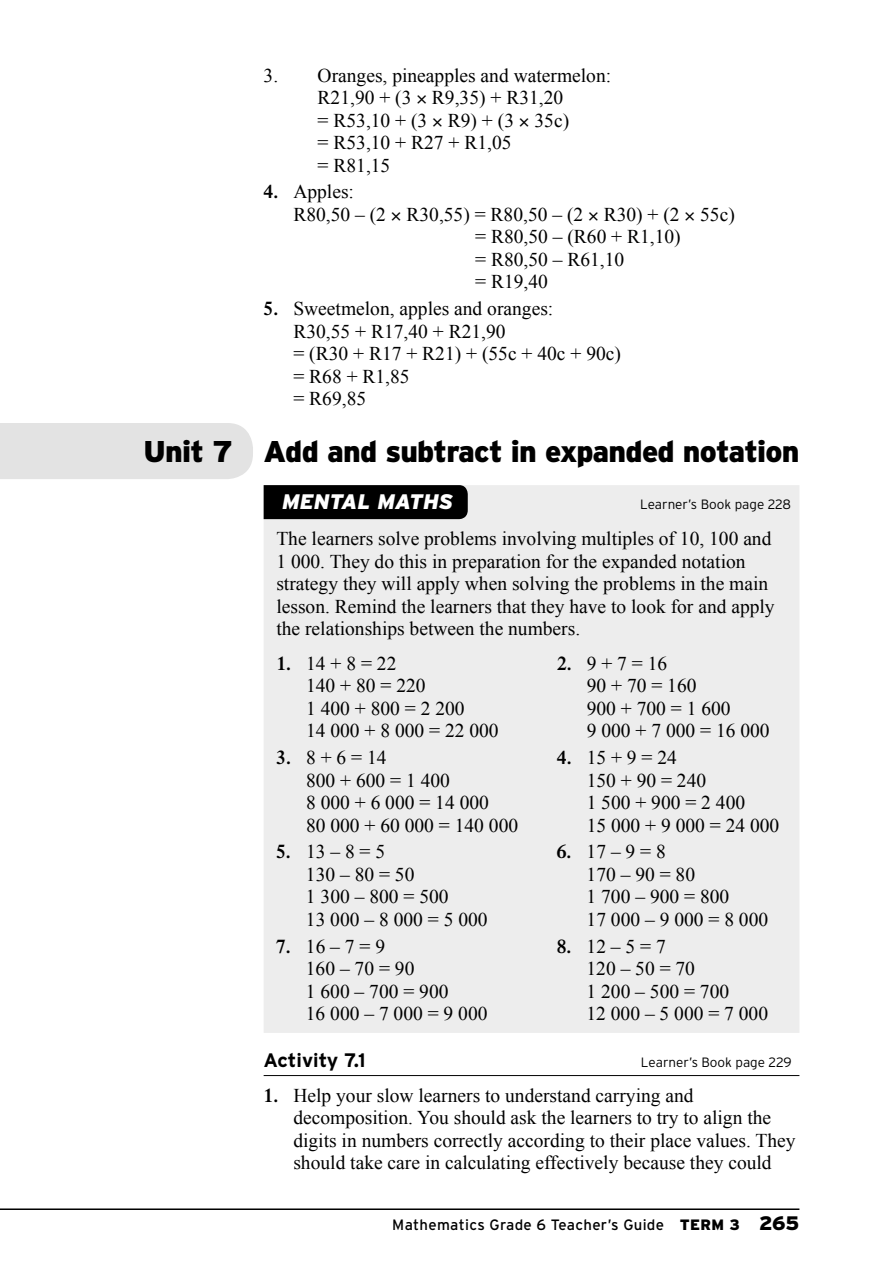
<style>
.page{position:relative;width:893px;height:1263px;background:#fff}
.page>*{position:absolute;margin:0;border:0;box-sizing:border-box;transform-origin:0 0}
.t1{font:900 30px "Interstate";letter-spacing:-.025em;color:#000}
.t2{font:italic 900 21px "Interstate";color:#fff}
.t3{font:19.5px/22.5px "Times New Roman";color:#000}
.t4{font:700 19.5px "Interstate";color:#000}
.t5{font:15px "Interstate";letter-spacing:.02em;color:#000}
.t6{font:300 13.5px "Interstate";color:#000}
.s1{font-family:"Times";font-weight:600}
.s2{font-weight:900}
.s3{font-weight:900;font-size:19.5px}
</style>
<div class="page">
<hr style="left:0;top:1208px;width:799px;height:2px;background:#000">
<hr style="left:264px;top:1075px;width:535px;height:1px;background:#000">
<div style="left:264px;top:485px;width:535px;height:548px;background:#ededed"></div>
<div style="left:264px;top:485px;width:204px;height:34px;background:#000"></div>
<div style="left:0;top:423px;width:253px;height:56px;background:#e3e3e3"></div>
<h1 class="t1" style="left:128px;top:434px;width:107px">Unit 7</h1>
<p class="t3" style="left:318px;top:63px;width:295px;text-indent:-54px">3. Oranges, pineapples and watermelon:<br>R21,90 + (3 R9,35) + R31,20<br>= R53,10 + (3 R9) + (3 35c)<br>= R53,10 + R27 + R1,05<br>= R81,15</p>
<p class="t3" style="left:264px;top:180px;width:92px"><span class="s1">4.</span> Apples:</p>
<p class="t3" style="left:293px;top:203px;width:443px">R80,50 – (2 R30,55) = R80,50 – (2 R30) + (2 55c)</p>
<p class="t3" style="left:475px;top:225px;width:207px">= R80,50 – (R60 + R1,10)</p>
<p class="t3" style="left:475px;top:248px;width:151px">= R80,50 – R61,10</p>
<p class="t3" style="left:475px;top:270px;width:74px">= R19,40</p>
<p class="t3" style="left:293px;top:297px;width:329px;text-indent:-30px"><span class="s1">5.</span> Sweetmelon, apples and oranges:<br>R30,55 + R17,40 + R21,90<br>= (R30 + R17 + R21) + (55c + 40c + 90c) = R68 + R1,85<br>= R69,85</p>
<h1 class="t1" style="left:264px;top:434px;width:537px">Add and subtract in expanded notation</h1>
<p class="t2" style="left:282px;top:490px;width:172px">MENTA L MATHS</p>
<p class="t6" style="left:640px;top:496px;width:152px">Learner’s Book page 228</p>
<p class="t3" style="left:276px;top:527px;width:500px">The learners solve problems involving multiples of 10, 100 and 1 000. They do this in preparation for the expanded notation strategy they will apply when solving the problems in the main lesson. Remind the learners that they have to look for and apply the relationships between the numbers.</p>
<p class="t3" style="left:276px;top:652px;width:122px"><span class="s1">1.</span> 14 + 8 = 22</p>
<p class="t3" style="left:557px;top:652px;width:112px"><span class="s1">2.</span> 9 + 7 = 16</p>
<p class="t3" style="left:306px;top:674px;width:121px">140 + 80 = 220</p>
<p class="t3" style="left:587px;top:674px;width:111px">90 + 70 = 160</p>
<p class="t3" style="left:306px;top:697px;width:160px">1 400 + 800 = 2 200</p>
<p class="t3" style="left:587px;top:697px;width:145px">900 + 700 = 1 600</p>
<p class="t3" style="left:306px;top:719px;width:194px">14 000 + 8 000 = 22 000</p>
<p class="t3" style="left:587px;top:719px;width:184px">9 000 + 7 000 = 16 000</p>
<p class="t3" style="left:276px;top:746px;width:112px"><span class="s1">3.</span> 8 + 6 = 14</p>
<p class="t3" style="left:557px;top:746px;width:122px"><span class="s1">4.</span> 15 + 9 = 24</p>
<p class="t3" style="left:306px;top:768px;width:145px">800 + 600 = 1 400</p>
<p class="t3" style="left:587px;top:768px;width:121px">150 + 90 = 240</p>
<p class="t3" style="left:306px;top:791px;width:184px">8 000 + 6 000 = 14 000</p>
<p class="t3" style="left:587px;top:791px;width:160px">1 500 + 900 = 2 400</p>
<p class="t3" style="left:306px;top:813px;width:214px">80 000 + 60 000 = 140 000</p>
<p class="t3" style="left:587px;top:813px;width:194px">15 000 + 9 000 = 24 000</p>
<p class="t3" style="left:276px;top:840px;width:111px"><span class="s1">5.</span> 13 – 8 = 5</p>
<p class="t3" style="left:557px;top:840px;width:111px"><span class="s1">6.</span> 17 – 9 = 8</p>
<p class="t3" style="left:306px;top:863px;width:110px">130 – 80 = 50</p>
<p class="t3" style="left:587px;top:863px;width:110px">170 – 90 = 80</p>
<p class="t3" style="left:306px;top:885px;width:144px">1 300 – 800 = 500</p>
<p class="t3" style="left:587px;top:885px;width:144px">1 700 – 900 = 800</p>
<p class="t3" style="left:306px;top:908px;width:183px">13 000 – 8 000 = 5 000</p>
<p class="t3" style="left:587px;top:908px;width:183px">17 000 – 9 000 = 8 000</p>
<p class="t3" style="left:276px;top:934px;width:111px"><span class="s1">7.</span> 16 – 7 = 9</p>
<p class="t3" style="left:557px;top:934px;width:111px"><span class="s1">8.</span> 12 – 5 = 7</p>
<p class="t3" style="left:306px;top:957px;width:110px">160 – 70 = 90</p>
<p class="t3" style="left:587px;top:957px;width:110px">120 – 50 = 70</p>
<p class="t3" style="left:306px;top:980px;width:144px">1 600 – 700 = 900</p>
<p class="t3" style="left:586px;top:980px;width:144px">1 200 – 500 = 700</p>
<p class="t3" style="left:306px;top:1002px;width:183px">16 000 – 7 000 = 9 000</p>
<p class="t3" style="left:586px;top:1002px;width:183px">12 000 – 5 000 = 7 000</p>
<p class="t4" style="left:263px;top:1049px;width:104px">Activity 7.1</p>
<p class="t6" style="left:641px;top:1054px;width:152px">Learner’s Book page 229</p>
<p class="t3" style="left:293px;top:1084px;width:504px;text-indent:-30px"><span class="s1">1.</span> Help your slow learners to understand carrying and decomposition. You should ask the learners to try to align the digits in numbers correctly according to their place values. They should take care in calculating effectively because they could</p>
<p class="t5" style="left:392px;top:1216px;width:409px">Mathematics Grade 6 Teacher’s Guide <span class="s2">TERM 3</span> <span class="s3">265</span></p>
</div>
